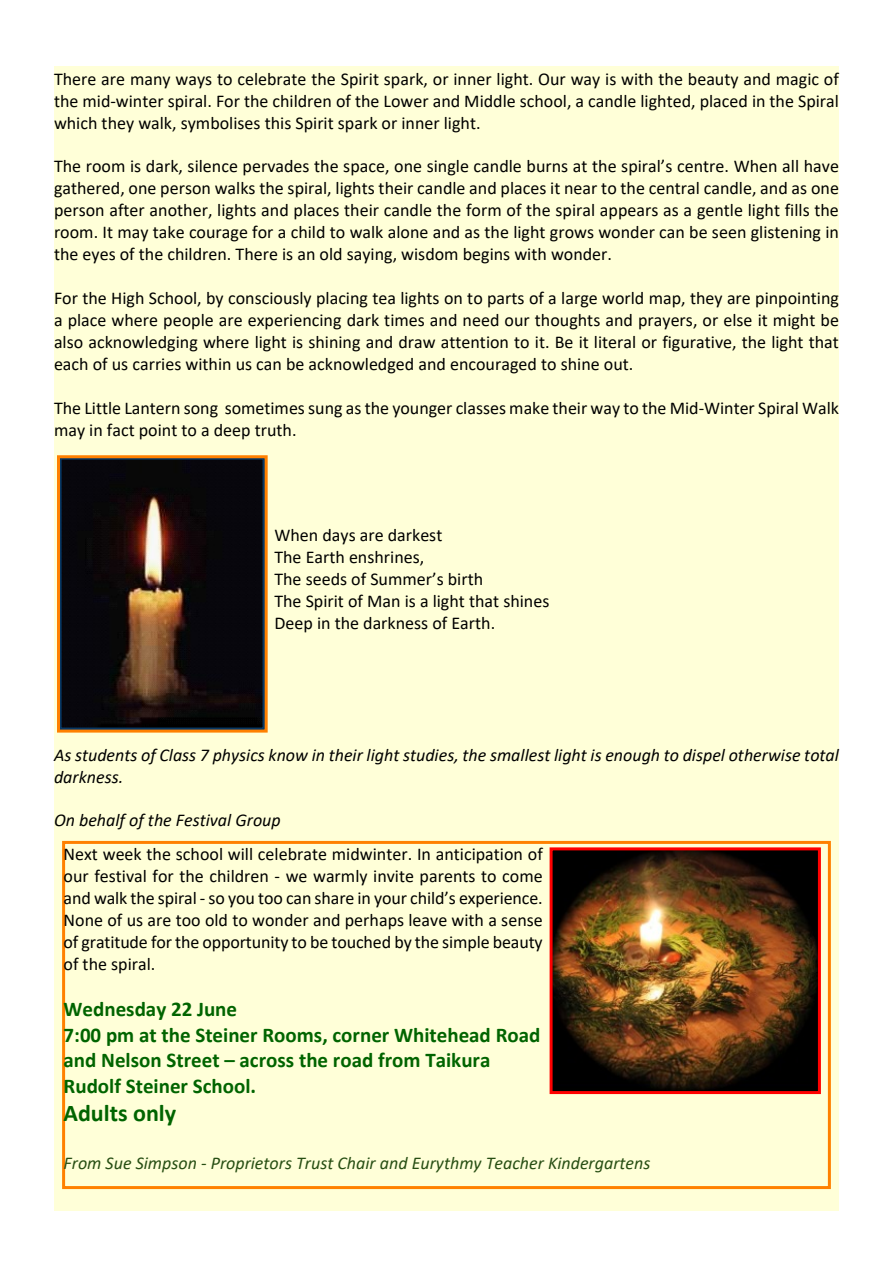
<style>
.page{position:relative;width:893px;height:1263px;background:#fff}
.page>*{position:absolute;margin:0;border:0;box-sizing:border-box;transform-origin:0 0}
.t1{font:700 24px "Calibri";color:#006400}
.t2{font:700 21px/25.7px "Calibri";color:#006400}
.t3{font:18px/22px "Calibri";color:#000;text-align:justify}
.t4{font:italic 18px/22px "Calibri";color:#000}
.t5{font:italic 18px "Calibri";color:#274e13}
</style>
<div class="page">
<div style="left:54px;top:67px;width:785px;height:1144px;background:#ffffd8"></div>
<img style="left:63px;top:461px;width:199px;height:265px">
<div style="left:59px;top:457px;width:207px;height:273px;border:3px solid #073763"></div>
<div style="left:57px;top:455px;width:211px;height:278px;border:3px solid #ff8000"></div>
<div style="left:62px;top:841px;width:769px;height:348px;border:3px solid #ff8000"></div>
<img style="left:554px;top:851px;width:263px;height:239px">
<div style="left:550px;top:847px;width:271px;height:247px;border:3px solid #f00"></div>
<p class="t3" style="left:54px;top:69px;width:786px">There are many ways to celebrate the Spirit spark, or inner light. Our way is with the beauty and magic of the mid-winter spiral. For the children of the Lower and Middle school, a candle lighted, placed in the Spiral which they walk, symbolises this Spirit spark or inner light.</p>
<p class="t3" style="left:54px;top:157px;width:786px">The room is dark, silence pervades the space, one single candle burns at the spiral’s centre. When all have gathered, one person walks the spiral, lights their candle and places it near to the central candle, and as one person after another, lights and places their candle the form of the spiral appears as a gentle light fills the room. It may take courage for a child to walk alone and as the light grows wonder can be seen glistening in the eyes of the children. There is an old saying, wisdom begins with wonder.</p>
<p class="t3" style="left:54px;top:289px;width:786px">For the High School, by consciously placing tea lights on to parts of a large world map, they are pinpointing a place where people are experiencing dark times and need our thoughts and prayers, or else it might be also acknowledging where light is shining and draw attention to it. Be it literal or figurative, the light that each of us carries within us can be acknowledged and encouraged to shine out.</p>
<p class="t3" style="left:54px;top:399px;width:786px">The Little Lantern song sometimes sung as the younger classes make their way to the Mid-Winter Spiral Walk may in fact point to a deep truth.</p>
<p class="t3" style="left:274px;top:525px;width:277px;text-align:left">When days are darkest<br>The Earth enshrines,<br>The seeds of Summer’s birth<br>The Spirit of Man is a light that shines<br>Deep in the darkness of Earth.</p>
<p class="t4" style="left:54px;top:745px;width:786px">As students of Class 7 physics know in their light studies, the smallest light is enough to dispel otherwise total darkness.</p>
<p class="t4" style="left:54px;top:810px;width:228px">On behalf of the Festival Group</p>
<p class="t3" style="left:64px;top:845px;width:481px">Next week the school will celebrate midwinter. In anticipation of our festival for the children - we warmly invite parents to come and walk the spiral - so you too can share in your child’s experience.<br>None of us are too old to wonder and perhaps leave with a sense of gratitude for the opportunity to be touched by the simple beauty of the spiral.</p>
<p class="t2" style="left:64px;top:998px;width:478px">Wednesday 22 June<br>7:00 pm at the Steiner Rooms, corner Whitehead Road and Nelson Street – across the road from Taikura Rudolf Steiner School.</p>
<h1 class="t1" style="left:64px;top:1103px;width:114px">Adults only</h1>
<p class="t5" style="left:64px;top:1155px;width:588px">From Sue Simpson - Proprietors Trust Chair and Eurythmy Teacher Kindergartens</p>
</div>
